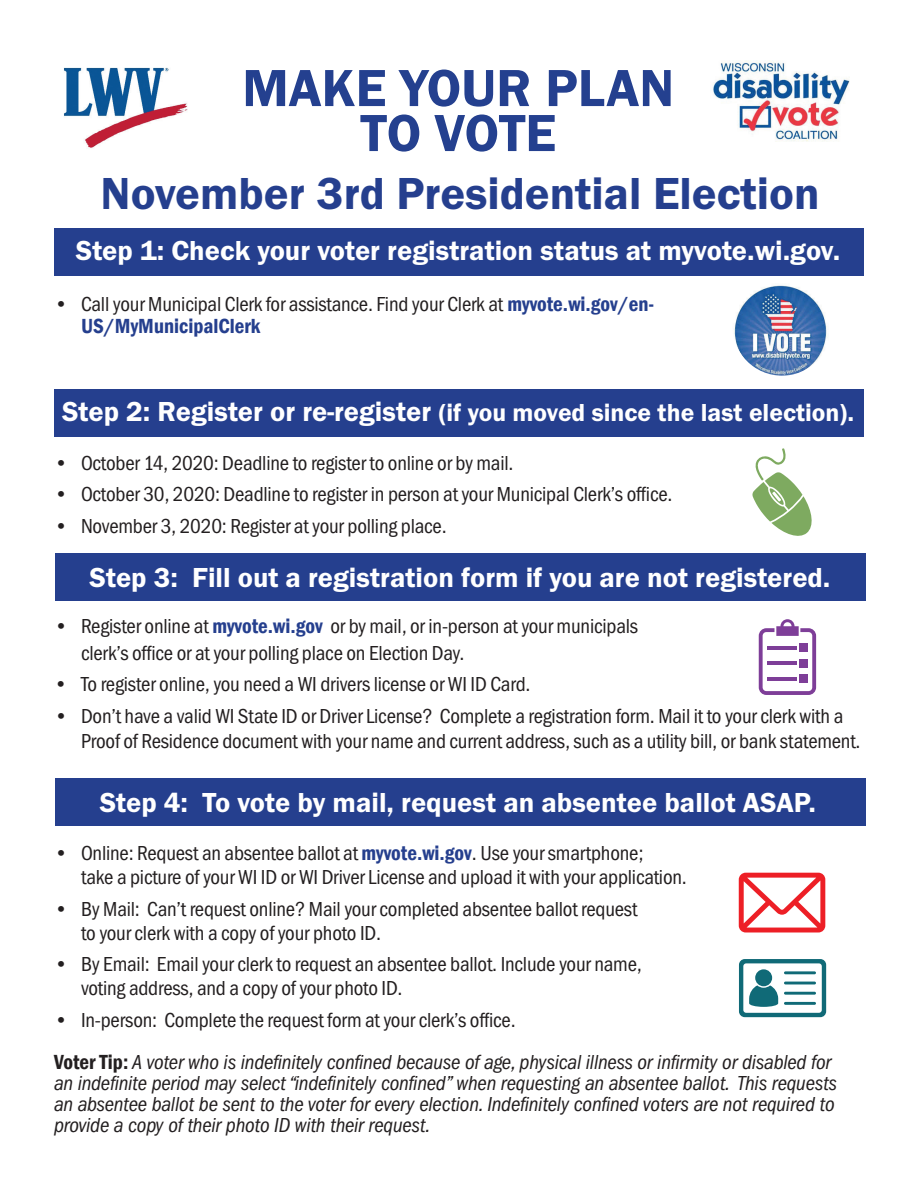
<style>
.page{position:relative;width:918px;height:1188px;background:#fff}
.page>*{position:absolute;margin:0;border:0;box-sizing:border-box;transform-origin:0 0}
.t1{font:600 54px/45px "Franklin Gothic Itc T";color:#24408f;text-align:center}
.t2{font:600 46.5px "Franklin Gothic Itc T";color:#253f8e}
.t3{font:600 28.5px "Franklin Gothic Itc T";color:#fff}
.t4{font:600 25.5px "Franklin Gothic Itc T";color:#fff}
.t5{font:condensed 21px/24px "Franklin Gothic Itc T";letter-spacing:-.01em;color:#231f20}
.t6{font:italic condensed 21px/21px "Franklin Gothic LT Pro";letter-spacing:-.01em;color:#231f20}
.s1{font-family:"Franklin Gothic";font-weight:600;color:#253f8e}
.s2{font-size:28.5px}
.s3{font-family:"Franklin Gothic";font-weight:600;font-style:normal}
</style>
<div class="page">
<img style="left:732px;top:277px;width:100px;height:99px;border-radius:50px">
<div style="left:55px;top:554px;width:811px;height:47px;background:#253f8e"></div>
<img style="left:64px;top:67px;width:124px;height:81px">
<img style="left:713px;top:61px;width:137px;height:80px">
<div style="left:54px;top:228px;width:810px;height:48px;background:#253f8e"></div>
<div style="left:54px;top:389px;width:810px;height:47px;background:#253f8e"></div>
<svg style="left:752px;top:448px;width:60px;height:88px"></svg>
<svg style="left:759px;top:619px;width:57px;height:76px"></svg>
<hr style="left:767px;top:646px;width:30px;height:4px;background:#7e3e98">
<hr style="left:767px;top:662px;width:30px;height:3px;background:#7e3e98">
<hr style="left:767px;top:677px;width:30px;height:4px;background:#7e3e98">
<div style="left:799px;top:644px;width:9px;height:8px;background:#7e3e98"></div>
<div style="left:799px;top:659px;width:9px;height:9px;background:#7e3e98"></div>
<div style="left:799px;top:674px;width:9px;height:9px;background:#7e3e98"></div>
<div style="left:55px;top:779px;width:811px;height:47px;background:#253f8e"></div>
<svg style="left:739px;top:873px;width:86px;height:59px"></svg>
<svg style="left:739px;top:959px;width:87px;height:58px"></svg>
<hr style="left:784px;top:982px;width:32px;height:2px;background:#106a77">
<hr style="left:784px;top:992px;width:32px;height:3px;background:#106a77">
<hr style="left:784px;top:1002px;width:32px;height:3px;background:#106a77">
<hr style="left:784px;top:971px;width:32px;height:3px;background:#106a77">
<h1 class="t1" style="left:242px;top:65px;width:433px">MAKE YOUR PLAN<br>TO VOTE</h1>
<h1 class="t2" style="left:101px;top:167px;width:721px">November 3rd Presidential Election</h1>
<h2 class="t3" style="left:76px;top:234px;width:766px">Step 1: Check your voter registration status at myvote.wi.gov.</h2>
<p class="t5" style="left:81px;top:292px;width:575px;line-height:22.2px;text-indent:-27px">• Call your Municipal Clerk for assistance. Find your Clerk at <span class="s1">myvote.wi.gov/en-<br>US/MyMunicipalClerk</span></p>
<h2 class="t4" style="left:62px;top:397px;width:794px"><span class="s2">Step 2: Register or re-register</span> (if you moved since the last election).</h2>
<p class="t5" style="left:54px;top:451px;width:461px">• October 14, 2020: Deadline to register to online or by mail.</p>
<p class="t5" style="left:54px;top:482px;width:620px">• October 30, 2020: Deadline to register in person at your Municipal Clerk’s offce.</p>
<p class="t5" style="left:54px;top:514px;width:394px">• November 3, 2020: Register at your polling place.</p>
<h2 class="t3" style="left:90px;top:561px;width:742px">Step 3: Fill out a registration form if you are not registered.</h2>
<p class="t5" style="left:81px;top:612px;width:559px;line-height:27px;text-indent:-27px">• Register online at <span class="s1">myvote.wi.gov</span> or by mail, or in-person at your municipals clerk’s offce or at your polling place on Election Day.</p>
<p class="t5" style="left:54px;top:672px;width:478px">• To register online, you need a WI drivers license or WI ID Card.</p>
<p class="t5" style="left:81px;top:703px;width:781px;line-height:25.5px;text-indent:-27px">• Don’t have a valid WI State ID or Driver License? Complete a registration form. Mail it to your clerk with a<br>Proof of Residence document with your name and current address, such as a utility bill, or bank statement.</p>
<h2 class="t3" style="left:100px;top:786px;width:718px">Step 4: To vote by mail, request an absentee ballot ASAP.</h2>
<p class="t5" style="left:81px;top:841px;width:607px;text-indent:-27px">• Online: Request an absentee ballot at <span class="s1">myvote.wi.gov</span>. Use your smartphone;<br>take a picture of your WI ID or WI Driver License and upload it with your application.</p>
<p class="t5" style="left:81px;top:896px;width:558px;text-indent:-27px">• By Mail: Can’t request online? Mail your completed absentee ballot request to your clerk with a copy of your photo ID.</p>
<p class="t5" style="left:81px;top:952px;width:562px;text-indent:-27px">• By Email: Email your clerk to request an absentee ballot. Include your name, voting address, and a copy of your photo ID.</p>
<p class="t5" style="left:54px;top:1008px;width:463px">• In-person: Complete the request form at your clerk’s offce.</p>
<p class="t6" style="left:54px;top:1052px;width:785px"><span class="s3">Voter Tip:</span> A voter who is indefnitely confned because of age, physical illness or infrmity or disabled for an indefnite period may select “indefnitely confned” when requesting an absentee ballot. This requests an absentee ballot be sent to the voter for every election. Indefnitely confned voters are not required to provide a copy of their photo ID with their request.</p>
</div>
